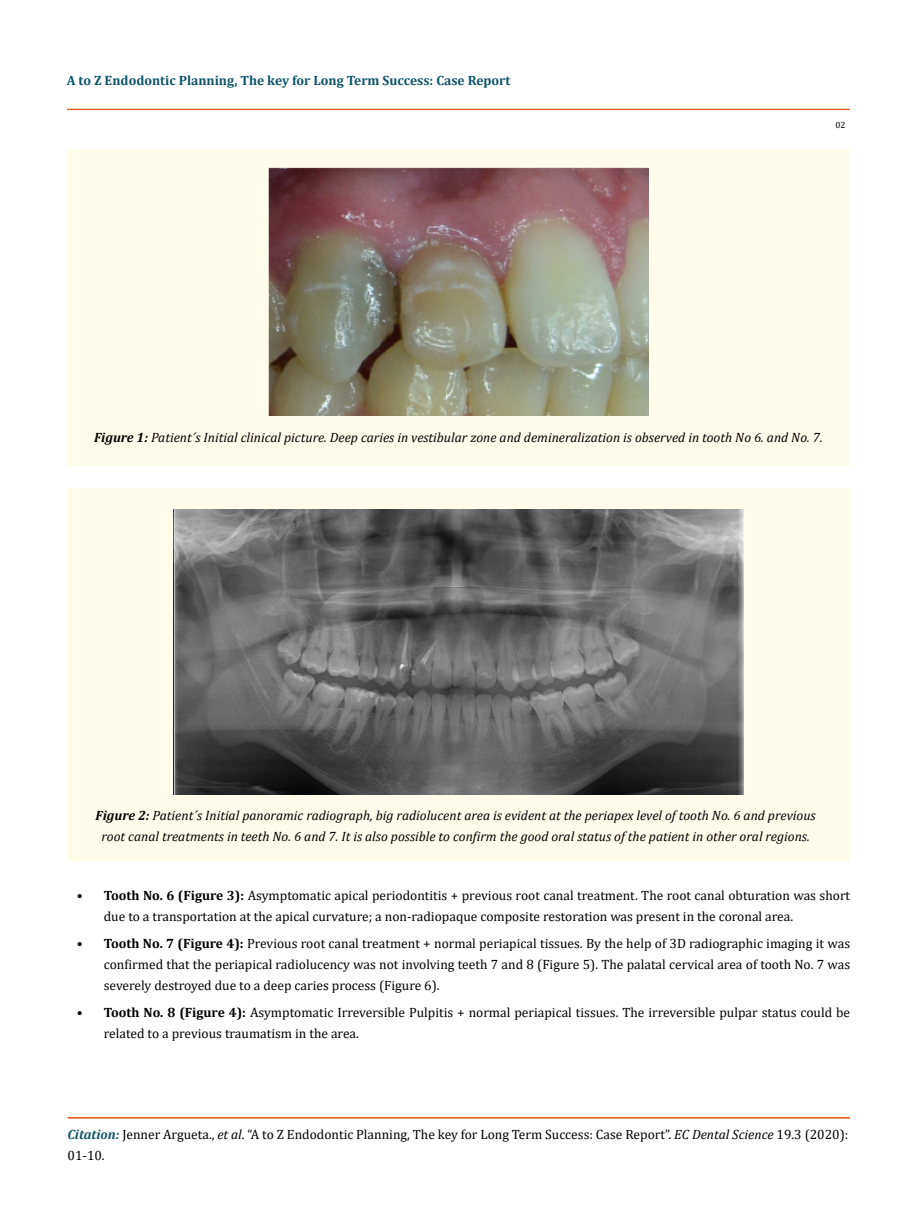
<style>
.page{position:relative;width:917px;height:1224px;background:#fff}
.page>*{position:absolute;margin:0;border:0;box-sizing:border-box;transform-origin:0 0}
.t1{font:13.5px/21px "Cambria";color:#000}
.t2{font:italic 13.5px/21px "Cambria";color:#000;text-align:center}
.t3{font:700 13.5px "Cambria";color:#0e546a}
.t4{font:9px "Cambria";color:#000}
.s1{font-weight:700}
.s2{font-weight:700;font-style:italic;color:#0e546a}
.s3{font-style:italic}
</style>
<div class="page">
<div style="left:67px;top:109px;width:782px;height:1px;border:1px solid #e05d1a"></div>
<div style="left:68px;top:150px;width:781px;height:316px;background:#fffde9"></div>
<div style="left:68px;top:488px;width:781px;height:372px;background:#fffde9"></div>
<img style="left:268px;top:168px;width:380px;height:248px">
<img style="left:174px;top:509px;width:569px;height:285px">
<p class="t3" style="left:67px;top:71px;width:445px">A to Z Endodontic Planning, The key for Long Term Success: Case Report</p>
<p class="t4" style="left:835px;top:120px;width:11px">02</p>
<p class="t2" style="left:94px;top:426px;width:730px"><span class="s1">Figure 1:</span> Patient´s Initial clinical picture. Deep caries in vestibular zone and demineralization is observed in tooth No 6. and No. 7.</p>
<p class="t2" style="left:96px;top:804px;width:721px"><span class="s1">Figure 2:</span> Patient´s Initial panoramic radiograph, big radiolucent area is evident at the periapex level of tooth No. 6 and previous root canal treatments in teeth No. 6 and 7. It is also possible to confirm the good oral status of the patient in other oral regions.</p>
<p class="t1" style="left:104px;top:885px;width:747px;text-indent:-27px"><span class="s1">• Tooth No. 6 (Figure 3):</span> Asymptomatic apical periodontitis + previous root canal treatment. The root canal obturation was short due to a transportation at the apical curvature; a non-radiopaque composite restoration was present in the coronal area.</p>
<p class="t1" style="left:104px;top:933px;width:747px;text-align:justify;text-indent:-27px"><span class="s1">• Tooth No. 7 (Figure 4):</span> Previous root canal treatment + normal periapical tissues. By the help of 3D radiographic imaging it was confirmed that the periapical radiolucency was not involving teeth 7 and 8 (Figure 5). The palatal cervical area of tooth No. 7 was severely destroyed due to a deep caries process (Figure 6).</p>
<p class="t1" style="left:104px;top:1002px;width:747px;text-indent:-27px"><span class="s1">• Tooth No. 8 (Figure 4):</span> Asymptomatic Irreversible Pulpitis + normal periapical tissues. The irreversible pulpar status could be related to a previous traumatism in the area.</p>
<p class="t1" style="left:68px;top:1124px;width:782px"><span class="s2">Citation:</span> Jenner Argueta., <span class="s3">et al</span>. “A to Z Endodontic Planning, The key for Long Term Success: Case Report”. <span class="s3">EC Dental Science</span> 19.3 (2020):<br>01-10.</p>
</div>
